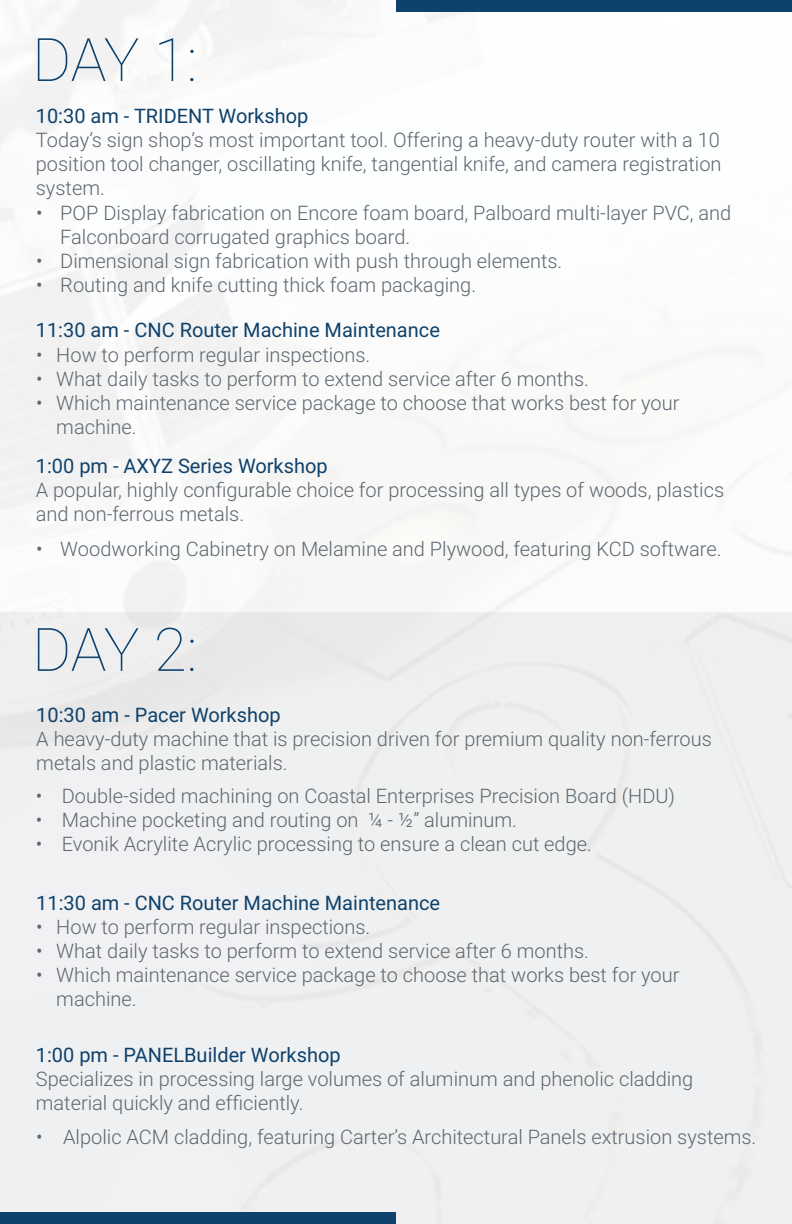
<style>
.page{position:relative;width:792px;height:1224px;background:#fff}
.page>*{position:absolute;margin:0;border:0;box-sizing:border-box;transform-origin:0 0}
.t1{font:100 60px "Roboto";letter-spacing:-.03em;color:#0e416b}
.t2{font:300 20px/24px "Roboto";color:#5c6770}
.t3{font:20px "Roboto";color:#0e416b}
</style>
<div class="page">
<div style="left:0;top:612px;width:792px;height:612px;background:#eff0f1"></div>
<div style="left:396px;top:0;width:396px;height:12px;background:#0e416b"></div>
<div style="left:0;top:1212px;width:396px;height:12px;background:#0e416b"></div>
<h1 class="t1" style="left:32px;top:18px;width:167px">DAY 1:</h1>
<p class="t3" style="left:36px;top:101px;width:274px">10:30 am - TRIDENT Workshop</p>
<p class="t2" style="left:36px;top:127px;width:687px;text-align:justify">Today’s sign shop’s most important tool. Offering a heavy-duty router with a 10 position tool changer, oscillating knife, tangential knife, and camera registration system.</p>
<p class="t2" style="left:60px;top:200px;width:673px;text-indent:-24px">• POP Display fabrication on Encore foam board, Palboard multi-layer PVC, and<br>Falconboard corrugated graphics board.</p>
<p class="t2" style="left:36px;top:248px;width:528px">• Dimensional sign fabrication with push through elements.</p>
<p class="t2" style="left:36px;top:272px;width:441px">• Routing and knife cutting thick foam packaging.</p>
<p class="t3" style="left:36px;top:316px;width:406px">11:30 am - CNC Router Machine Maintenance</p>
<p class="t2" style="left:36px;top:342px;width:336px">• How to perform regular inspections.</p>
<p class="t2" style="left:36px;top:366px;width:554px">• What daily tasks to perform to extend service after 6 months.</p>
<p class="t2" style="left:56px;top:390px;width:625px;text-indent:-20px">• Which maintenance service package to choose that works best for your machine.</p>
<p class="t3" style="left:36px;top:452px;width:293px">1:00 pm - AXYZ Series Workshop</p>
<p class="t2" style="left:36px;top:478px;width:690px">A popular, highly configurable choice for processing all types of woods, plastics and non-ferrous metals.</p>
<p class="t2" style="left:36px;top:537px;width:687px">• Woodworking Cabinetry on Melamine and Plywood, featuring KCD software.</p>
<h1 class="t1" style="left:32px;top:607px;width:167px">DAY 2:</h1>
<p class="t3" style="left:36px;top:701px;width:246px">10:30 am - Pacer Workshop</p>
<p class="t2" style="left:36px;top:726px;width:677px">A heavy-duty machine that is precision driven for premium quality non-ferrous metals and plastic materials.</p>
<p class="t2" style="left:36px;top:783px;width:641px">• Double-sided machining on Coastal Enterprises Precision Board (HDU)</p>
<p class="t2" style="left:36px;top:807px;width:483px">• Machine pocketing and routing on ¼ - ½” aluminum.</p>
<p class="t2" style="left:36px;top:831px;width:558px">• Evonik Acrylite Acrylic processing to ensure a clean cut edge.</p>
<p class="t3" style="left:36px;top:889px;width:405px">11:30 am - CNC Router Machine Maintenance</p>
<p class="t2" style="left:36px;top:914px;width:336px">• How to perform regular inspections.</p>
<p class="t2" style="left:36px;top:938px;width:554px">• What daily tasks to perform to extend service after 6 months.</p>
<p class="t2" style="left:56px;top:962px;width:625px;text-indent:-20px">• Which maintenance service package to choose that works best for your machine.</p>
<p class="t3" style="left:36px;top:1041px;width:306px">1:00 pm - PANELBuilder Workshop</p>
<p class="t2" style="left:36px;top:1066px;width:659px">Specializes in processing large volumes of aluminum and phenolic cladding material quickly and efficiently.</p>
<p class="t2" style="left:36px;top:1124px;width:722px">• Alpolic ACM cladding, featuring Carter’s Architectural Panels extrusion systems.</p>
</div>
